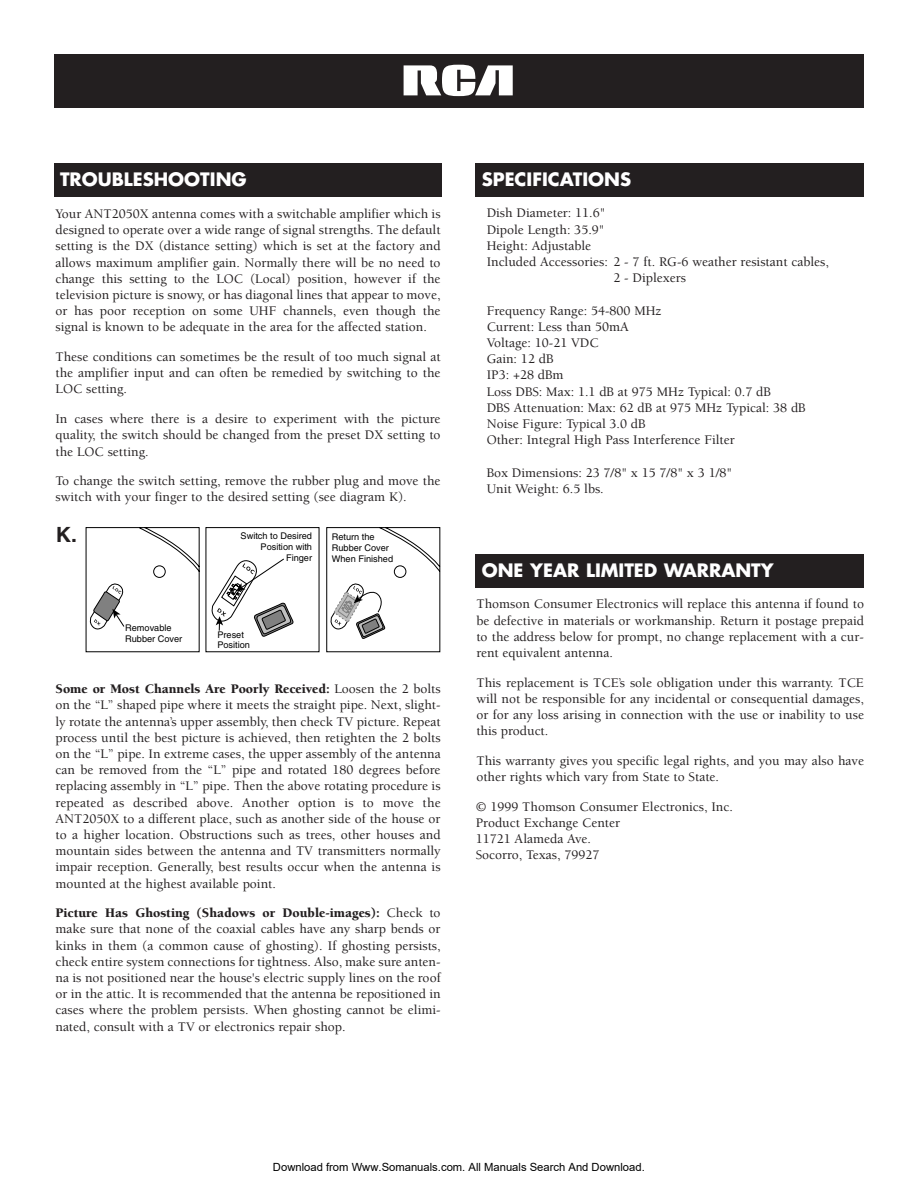
<style>
.page{position:relative;width:918px;height:1188px;background:#fff}
.page>*{position:absolute;margin:0;border:0;box-sizing:border-box;transform-origin:0 0}
.t1{font:700 21px "Helvetica";color:#231f20}
.t2{font:700 18px "Futura";color:#fff}
.t3{font:500 13.5px/16.2px "Berkeley";color:#231f20;text-align:justify}
.t4{font:11.25px "Arial";color:#000}
.t5{font:9.15px/10.9px "Helvetica";color:#000}
.s1{font-weight:900}
</style>
<div class="page">
<div style="left:54px;top:54px;width:810px;height:54px;background:#231f20"></div>
<svg style="left:404px;top:65px;width:109px;height:31px"></svg>
<div style="left:54px;top:163px;width:388px;height:33px;background:#231f20"></div>
<div style="left:476px;top:554px;width:388px;height:33px;background:#231f20"></div>
<div style="left:476px;top:163px;width:388px;height:33px;background:#231f20"></div>
<svg style="left:85px;top:527px;width:115px;height:126px"></svg>
<svg style="left:211px;top:558px;width:83px;height:79px"></svg>
<svg style="left:326px;top:527px;width:115px;height:126px"></svg>
<h2 class="t2" style="left:60px;top:171px;width:188px">TROUBLESHOOTING</h2>
<p class="t3" style="left:56px;top:207px;width:387px">Your ANT2050X antenna comes with a switchable amplifier which is designed to operate over a wide range of signal strengths. The default setting is the DX (distance setting) which is set at the factory and allows maximum amplifier gain. Normally there will be no need to change this setting to the LOC (Local) position, however if the television picture is snowy, or has diagonal lines that appear to move, or has poor reception on some UHF channels, even though the signal is known to be adequate in the area for the affected station.</p>
<p class="t3" style="left:56px;top:350px;width:387px">These conditions can sometimes be the result of too much signal at the amplifier input and can often be remedied by switching to the LOC setting.</p>
<p class="t3" style="left:56px;top:412px;width:387px">In cases where there is a desire to experiment with the picture quality, the switch should be changed from the preset DX setting to the LOC setting.</p>
<p class="t3" style="left:56px;top:474px;width:387px">To change the switch setting, remove the rubber plug and move the switch with your finger to the desired setting (see diagram K).</p>
<h1 class="t1" style="left:56px;top:527px;width:22px">K.</h1>
<p class="t5" style="left:241px;top:532px;width:73px;text-align:right">Switch to Desired<br>Position with<br>Finger</p>
<p class="t5" style="left:332px;top:532px;width:63px">Return the<br>Rubber Cover<br>When Finished</p>
<p class="t5" style="left:125px;top:623px;width:59px">Removable<br>Rubber Cover</p>
<p class="t5" style="left:217px;top:632px;width:34px;line-height:9.1px">Preset<br>Position</p>
<p class="t3" style="left:56px;top:682px;width:387px"><span class="s1">Some or Most Channels Are Poorly Received:</span> Loosen the 2 bolts on the “L” shaped pipe where it meets the straight pipe. Next, slight&shy;ly rotate the antenna’s upper assembly, then check TV picture. Repeat process until the best picture is achieved, then retighten the 2 bolts on the “L” pipe. In extreme cases, the upper assembly of the antenna can be removed from the “L” pipe and rotated 180 degrees before replacing assembly in “L” pipe. Then the above rotating procedure is repeated as described above. Another option is to move the ANT2050X to a different place, such as another side of the house or to a higher location. Obstructions such as trees, other houses and mountain sides between the antenna and TV transmitters normally impair reception. Generally, best results occur when the antenna is mounted at the highest available point.</p>
<p class="t3" style="left:56px;top:906px;width:387px"><span class="s1">Picture Has Ghosting (Shadows or Double-images):</span> Check to make sure that none of the coaxial cables have any sharp bends or kinks in them (a common cause of ghosting). If ghosting persists, check entire system connections for tightness. Also, make sure anten&shy;na is not positioned near the house's electric supply lines on the roof or in the attic. It is recommended that the antenna be repositioned in cases where the problem persists. When ghosting cannot be elimi&shy;nated, consult with a TV or electronics repair shop.</p>
<h2 class="t2" style="left:482px;top:171px;width:151px">SPECIFICATIONS</h2>
<p class="t3" style="left:487px;top:206px;width:120px">Dish Diameter: 11.6"</p>
<p class="t3" style="left:487px;top:222px;width:119px">Dipole Length: 35.9"</p>
<p class="t3" style="left:487px;top:239px;width:106px">Height: Adjustable</p>
<p class="t3" style="left:487px;top:255px;width:344px">Included Accessories: 2 - 7 ft. RG-6 weather resistant cables,</p>
<p class="t3" style="left:613px;top:271px;width:74px">2 - Diplexers</p>
<p class="t3" style="left:487px;top:303px;width:321px;text-align:left">Frequency Range: 54-800 MHz<br>Current: Less than 50mA<br>Voltage: 10-21 VDC<br>Gain: 12 dB<br>IP3: +28 dBm<br>Loss DBS: Max: 1.1 dB at 975 MHz Typical: 0.7 dB<br>DBS Attenuation: Max: 62 dB at 975 MHz Typical: 38 dB<br>Noise Figure: Typical 3.0 dB<br>Other: Integral High Pass Interference Filter</p>
<p class="t3" style="left:487px;top:465px;width:247px">Box Dimensions: 23 7/8" x 15 7/8" x 3 1/8"<br>Unit Weight: 6.5 lbs.</p>
<h2 class="t2" style="left:482px;top:562px;width:293px">ONE YEAR LIMITED WARRANTY</h2>
<p class="t3" style="left:476px;top:597px;width:389px">Thomson Consumer Electronics will replace this antenna if found to be defective in materials or workmanship. Return it postage prepaid to the address below for prompt, no change replacement with a cur&shy;rent equivalent antenna.</p>
<p class="t3" style="left:476px;top:675px;width:389px">This replacement is TCE’s sole obligation under this warranty. TCE will not be responsible for any incidental or consequential damages, or for any loss arising in connection with the use or inability to use this product.</p>
<p class="t3" style="left:476px;top:754px;width:389px">This warranty gives you specific legal rights, and you may also have other rights which vary from State to State.</p>
<p class="t3" style="left:476px;top:800px;width:259px;text-align:left">© 1999 Thomson Consumer Electronics, Inc.<br>Product Exchange Center<br>11721 Alameda Ave.<br>Socorro, Texas, 79927</p>
<p class="t4" style="left:273px;top:1160px;width:373px">Download from Www.Somanuals.com. All Manuals Search And Download.</p>
</div>
